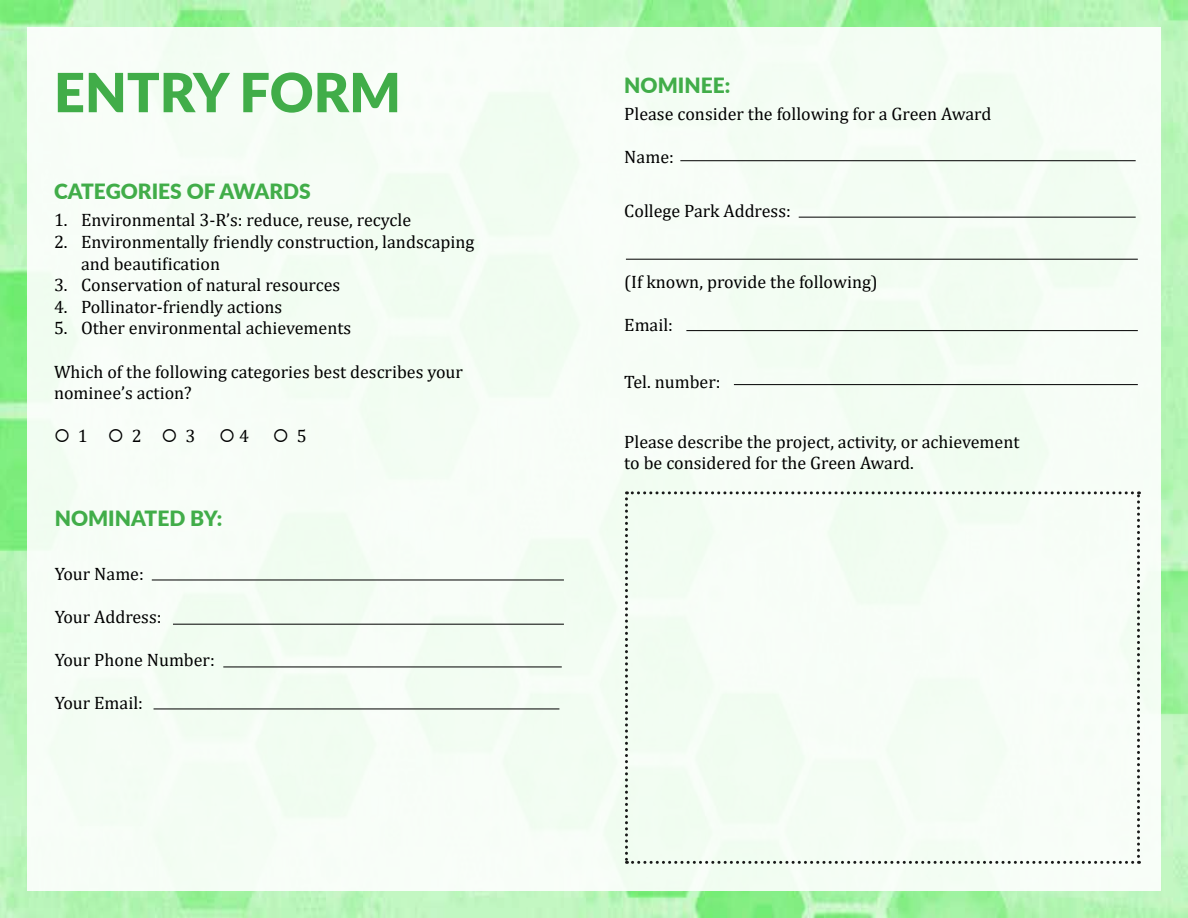
<style>
.page{position:relative;width:1188px;height:918px;background:#fff}
.page>*{position:absolute;margin:0;border:0;box-sizing:border-box;transform-origin:0 0}
.t1{font:900 54px "Lato";color:#41ad49}
.t2{font:900 21px "Lato";color:#41ad49}
.t3{font:18px/21.6px "Cambria";color:#000}
</style>
<div class="page">
<img style="left:0;top:0;width:1188px;height:918px">
<div style="left:27px;top:27px;width:1134px;height:864px;background:#f6fdf6"></div>
<hr style="left:680px;top:160px;width:456px;height:1px;background:#000">
<hr style="left:799px;top:217px;width:337px;height:1px;background:#000">
<hr style="left:152px;top:579px;width:412px;height:2px;background:#000">
<hr style="left:173px;top:624px;width:391px;height:1px;background:#000">
<hr style="left:223px;top:666px;width:339px;height:2px;background:#000">
<hr style="left:154px;top:708px;width:405px;height:2px;background:#000">
<hr style="left:686px;top:330px;width:452px;height:1px;background:#000">
<hr style="left:734px;top:384px;width:404px;height:1px;background:#000">
<svg style="left:625px;top:491px;width:515px;height:373px"></svg>
<hr style="left:626px;top:259px;width:512px;height:1px;background:#000">
<h1 class="t1" style="left:54px;top:52px;width:222px">ENTRY FOR</h1>
<h1 class="t1" style="left:349px;top:52px;width:53px">M</h1>
<p class="t2" style="left:624px;top:70px;width:108px">NOMINEE:</p>
<p class="t3" style="left:624px;top:103px;width:369px">Please consider the following for a Green Award</p>
<p class="t3" style="left:624px;top:146px;width:51px">Name:</p>
<p class="t2" style="left:54px;top:176px;width:28px">CATEGORIES</p>
<p class="t2" style="left:187px;top:176px;width:65px">OF AWAR</p>
<p class="t2" style="left:283px;top:176px;width:28px">DS</p>
<p class="t3" style="left:54px;top:209px;width:359px">1. Environmental 3-R’s: reduce, reuse, recycle</p>
<p class="t3" style="left:81px;top:231px;width:395px;text-indent:-27px">2. Environmentally friendly construction, landscaping and beautification</p>
<p class="t3" style="left:54px;top:274px;width:288px">3. Conservation of natural resources</p>
<p class="t3" style="left:54px;top:296px;width:230px">4. Pollinator-friendly actions</p>
<p class="t3" style="left:54px;top:317px;width:299px">5. Other environmental achievements</p>
<p class="t3" style="left:54px;top:361px;width:411px">Which of the following categories best describes your nominee’s action?</p>
<p class="t3" style="left:54px;top:425px;width:143px">○ 1 ○ 2 ○ 3</p>
<p class="t3" style="left:219px;top:425px;width:31px">○ 4</p>
<p class="t3" style="left:273px;top:425px;width:35px">○ 5</p>
<p class="t2" style="left:55px;top:502px;width:169px">NOMINATED BY:</p>
<p class="t3" style="left:55px;top:563px;width:91px">Your Name:</p>
<p class="t3" style="left:55px;top:606px;width:108px">Your Address:</p>
<p class="t3" style="left:55px;top:649px;width:162px">Your Phone Number:</p>
<p class="t3" style="left:55px;top:692px;width:90px">Your Email:</p>
<p class="t3" style="left:624px;top:200px;width:168px">College Park Address:</p>
<p class="t3" style="left:624px;top:270px;width:255px">(If known, provide the following)</p>
<p class="t3" style="left:624px;top:314px;width:50px">Email:</p>
<p class="t3" style="left:624px;top:371px;width:98px">Tel. number:</p>
<p class="t3" style="left:624px;top:431px;width:397px">Please describe the project, activity, or achievement to be considered for the Green Award.</p>
</div>
